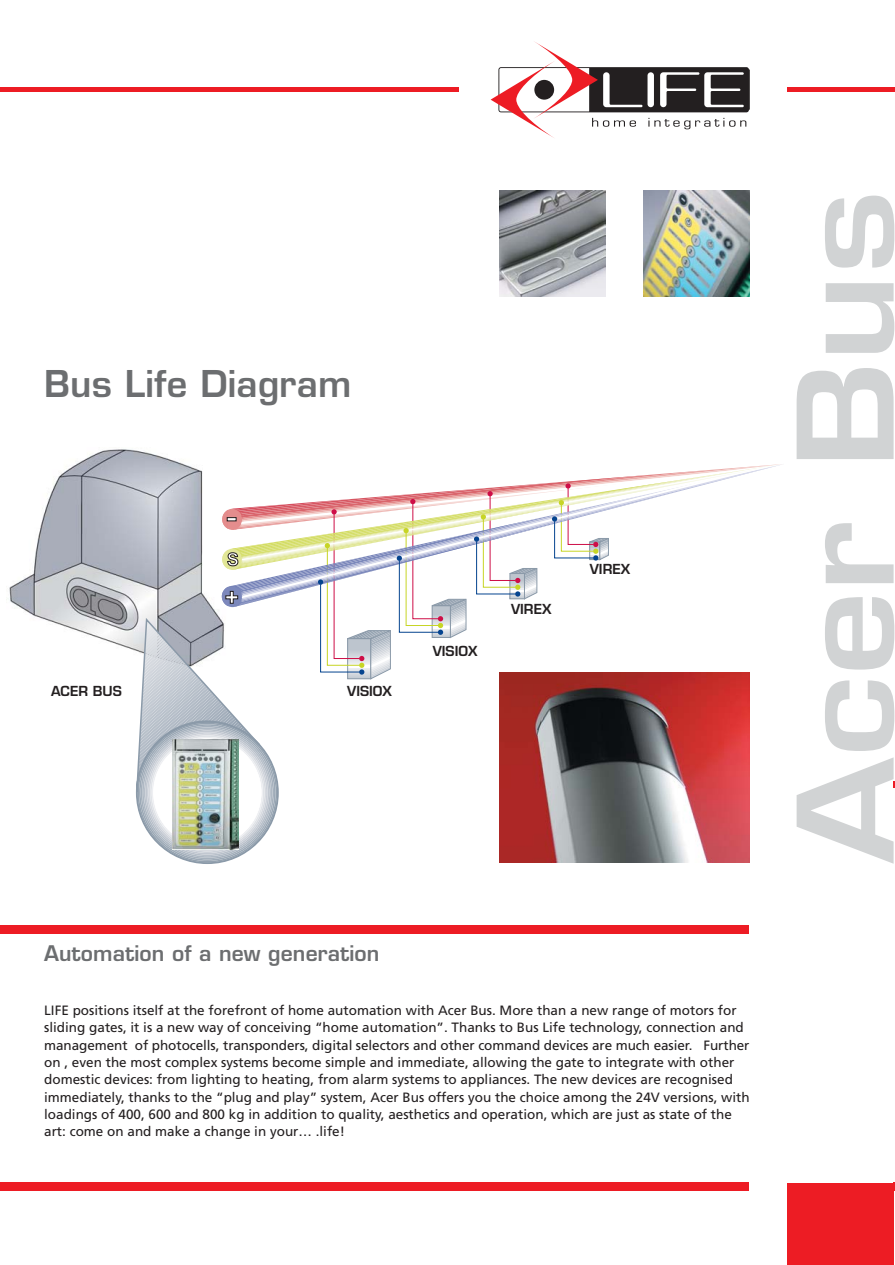
<style>
.page{position:relative;width:895px;height:1265px;background:#fff}
.page>*{position:absolute;margin:0;border:0;box-sizing:border-box;transform-origin:0 0}
.t1{font:600 129.3px "Eurostile";color:#d1d3d4;scale:1.15 1}
.t2{font:600 36px "Eurostile";letter-spacing:.005em;color:#6c6e70}
.t3{font:600 21px "Eurostile";letter-spacing:.005em;color:#6c6e70}
.t4{font:13.5px/17.2px "Frutiger";color:#231f20}
.t5{font:600 13.5px "Eurostile";color:#231f20}
</style>
<div class="page">
<div style="left:788px;top:87px;width:106px;height:5px;background:#ed1c24"></div>
<div style="left:787px;top:1182px;width:107px;height:82px;background:#ed1c24"></div>
<div style="left:0;top:1182px;width:749px;height:8px;background:#ed1c24"></div>
<div style="left:0;top:925px;width:749px;height:8px;background:#ed1c24"></div>
<div style="left:0;top:87px;width:459px;height:5px;background:#ed1c24"></div>
<img style="left:499px;top:190px;width:106px;height:106px">
<img style="left:644px;top:190px;width:106px;height:106px">
<img style="left:9px;top:449px;width:174px;height:202px">
<svg style="left:491px;top:41px;width:258px;height:97px"></svg>
<svg style="left:135px;top:464px;width:647px;height:399px"></svg>
<img style="left:173px;top:739px;width:66px;height:109px">
<img style="left:499px;top:673px;width:250px;height:189px">
<hr style="left:748px;top:69px;width:2px;height:41px;background:#231f20">
<h2 class="t2" style="left:44px;top:370px;width:309px">Bus Life Diagram</h2>
<p class="t5" style="left:51px;top:686px;width:72px">ACER BUS</p>
<p class="t5" style="left:347px;top:686px;width:46px">VISIOX</p>
<p class="t5" style="left:433px;top:645px;width:46px">VISIOX</p>
<p class="t5" style="left:511px;top:603px;width:42px">VIREX</p>
<p class="t5" style="left:590px;top:564px;width:42px">VIREX</p>
<h3 class="t3" style="left:44px;top:944px;width:337px">Automation of a new generation</h3>
<p class="t4" style="left:44px;top:1002px;width:707px">LIFE positions itself at the forefront of home automation with Acer Bus. More than a new range of motors for sliding gates, it is a new way of conceiving “home automation”. Thanks to Bus Life technology, connection and management of photocells, transponders, digital selectors and other command devices are much easier. Further on , even the most complex systems become simple and immediate, allowing the gate to integrate with other domestic devices: from lighting to heating, from alarm systems to appliances. The new devices are recognised immediately, thanks to the “plug and play” system, Acer Bus offers you the choice among the 24V versions, with loadings of 400, 600 and 800 kg in addition to quality, aesthetics and operation, which are just as state of the art: come on and make a change in your… .life!</p>
<h1 class="t1" style="left:797px;top:863px;width:586px;rotate:-90deg">Acer Bus</h1>
</div>
